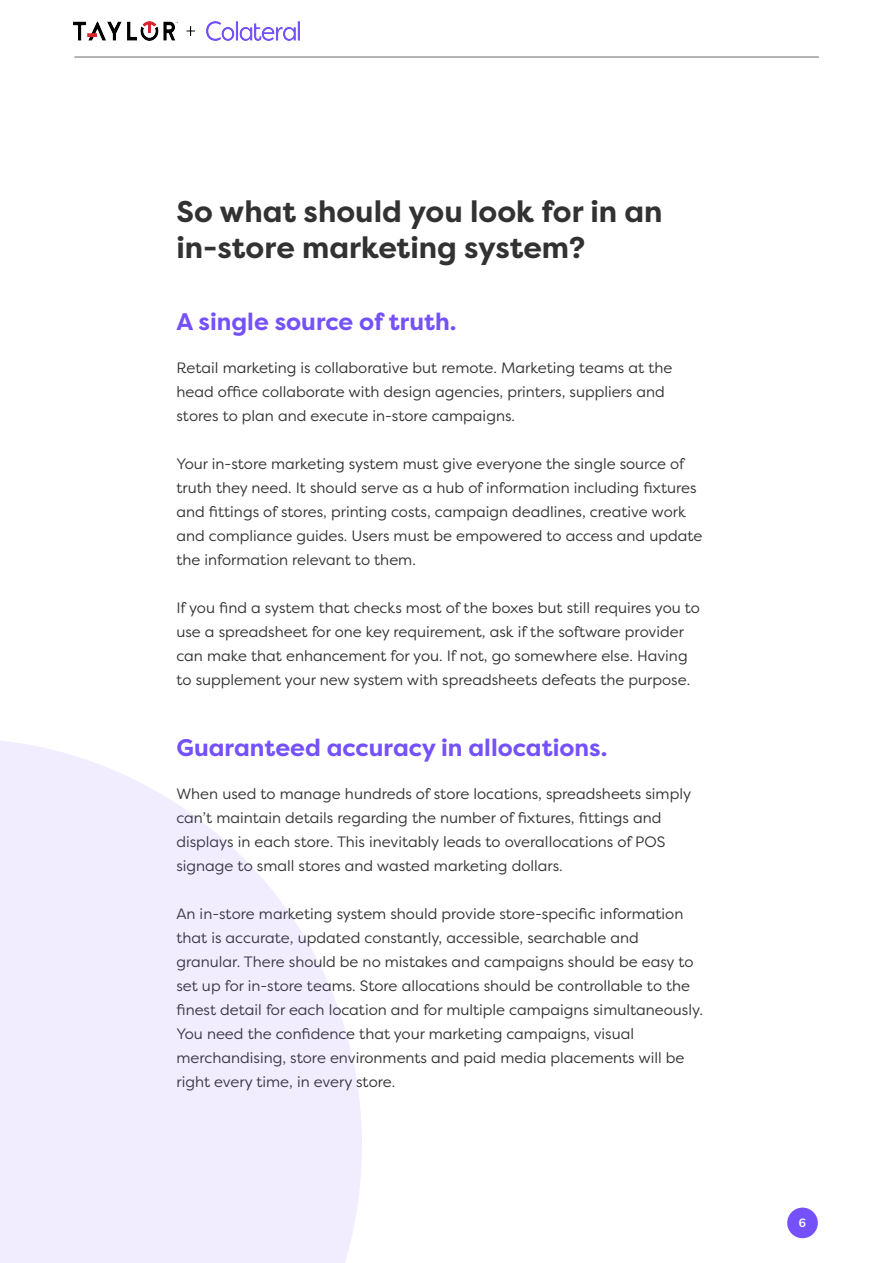
<style>
.page{position:relative;width:893px;height:1263px;background:#fff}
.page>*{position:absolute;margin:0;border:0;box-sizing:border-box;transform-origin:0 0}
.t1{font:700 30px "Filson Pro";color:#323232}
.t2{font:700 24px "Filson Pro";color:#7451fb}
.t3{font:15px/24px "Filson Pro";color:#323232}
.t4{font:700 12px "Muli";color:#fff}
</style>
<div class="page">
<div style="left:787px;top:1207px;width:31px;height:31px;background:#7451fb;border-radius:50%"></div>
<hr style="left:75px;top:57px;width:744px;height:1px;background:#676767">
<svg style="left:0;top:741px;width:362px;height:522px;fill:#f1edfe"></svg>
<img style="left:74px;top:22px;width:226px;height:18px">
<p class="t1" style="left:176px;top:193px;width:488px">So what should you look for in an</p>
<p class="t1" style="left:176px;top:229px;width:410px">in-store marketing system?</p>
<p class="t2" style="left:176px;top:306px;width:281px">A single source of truth.</p>
<p class="t3" style="left:176px;top:355px;width:497px">Retail marketing is collaborative but remote. Marketing teams at the head office collaborate with design agencies, printers, suppliers and stores to plan and execute in-store campaigns.</p>
<p class="t3" style="left:176px;top:451px;width:527px">Your in-store marketing system must give everyone the single source of truth they need. It should serve as a hub of information including fixtures and fittings of stores, printing costs, campaign deadlines, creative work and compliance guides. Users must be empowered to access and update the information relevant to them.</p>
<p class="t3" style="left:176px;top:595px;width:525px">If you find a system that checks most of the boxes but still requires you to use a spreadsheet for one key requirement, ask if the software provider can make that enhancement for you. If not, go somewhere else. Having to supplement your new system with spreadsheets defeats the purpose.</p>
<p class="t2" style="left:176px;top:732px;width:432px">Guaranteed accuracy in allocations.</p>
<p class="t3" style="left:176px;top:781px;width:516px">When used to manage hundreds of store locations, spreadsheets simply can’t maintain details regarding the number of fixtures, fittings and displays in each store. This inevitably leads to overallocations of POS signage to small stores and wasted marketing dollars.</p>
<p class="t3" style="left:176px;top:901px;width:528px">An in-store marketing system should provide store-specific information that is accurate, updated constantly, accessible, searchable and granular. There should be no mistakes and campaigns should be easy to set up for in-store teams. Store allocations should be controllable to the finest detail for each location and for multiple campaigns simultaneously.<br>You need the confidence that your marketing campaigns, visual merchandising, store environments and paid media placements will be right every time, in every store.</p>
<p class="t4" style="left:799px;top:1214px;width:9px">6</p>
</div>
